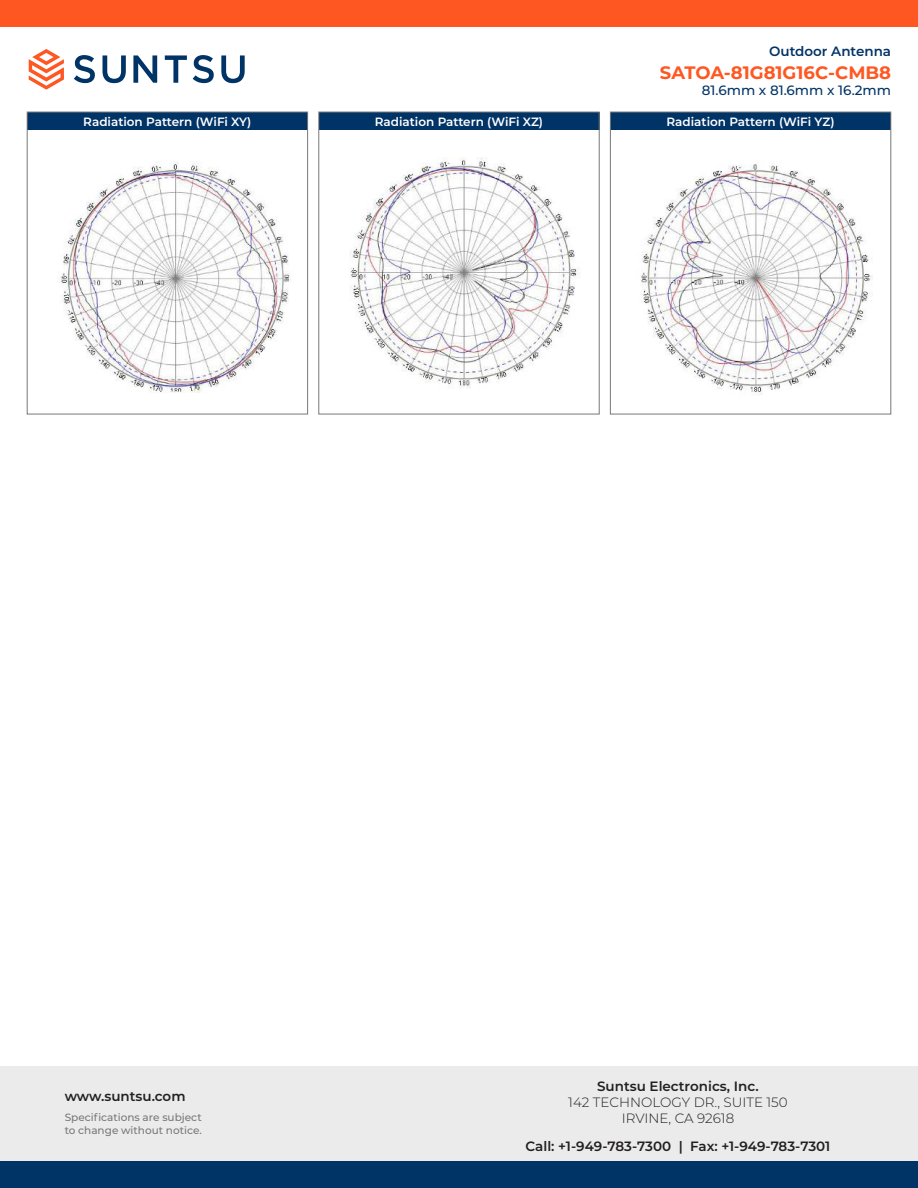
<style>
.page{position:relative;width:918px;height:1188px;background:#fff}
.page>*{position:absolute;margin:0;border:0;box-sizing:border-box;transform-origin:0 0}
.t1{font:700 18px "Montserrat";color:#ff5722}
.t2{font:600 13.5px "Montserrat";color:#221f1f}
.t3{font:300 13.5px/16.2px "Montserrat";color:#221f1f;text-align:center}
.t4{font:500 13.5px "Montserrat";color:#036}
.t5{font:600 13.5px "Montserrat";color:#036}
.t6{font:600 12px "Montserrat";color:#fff}
.t7{font:500 10.5px/12.6px "Montserrat";color:#787878}
</style>
<div class="page">
<div style="left:0;top:1066px;width:918px;height:122px;background:#ebebeb"></div>
<svg style="left:74px;top:55px;width:21px;height:28px"></svg>
<svg style="left:103px;top:55px;width:23px;height:28px"></svg>
<svg style="left:133px;top:55px;width:24px;height:28px"></svg>
<svg style="left:193px;top:55px;width:21px;height:28px"></svg>
<svg style="left:221px;top:55px;width:24px;height:28px"></svg>
<svg style="left:29px;top:49px;width:35px;height:41px"></svg>
<svg style="left:165px;top:55px;width:22px;height:28px"></svg>
<div style="left:0;top:0;width:918px;height:27px;background:#ff5722"></div>
<div style="left:0;top:1161px;width:918px;height:27px;background:#036"></div>
<div style="left:27px;top:112px;width:281px;height:18px;background:#036"></div>
<div style="left:319px;top:112px;width:280px;height:18px;background:#036"></div>
<div style="left:610px;top:112px;width:281px;height:18px;background:#036"></div>
<div style="left:27px;top:112px;width:281px;height:302px;border:1px solid #787878"></div>
<div style="left:610px;top:112px;width:281px;height:302px;border:1px solid #787878"></div>
<img style="left:60px;top:162px;width:230px;height:231px">
<img style="left:350px;top:157px;width:228px;height:232px">
<img style="left:641px;top:164px;width:232px;height:231px">
<p class="t5" style="left:769px;top:45px;width:124px">Outdoor Antenna</p>
<p class="t4" style="left:702px;top:85px;width:191px">81.6mm x 81.6mm x 16.2mm</p>
<h1 class="t1" style="left:660px;top:62px;width:233px">SATOA-81G81G16C-CMB8</h1>
<p class="t6" style="left:83px;top:116px;width:170px">Radiation Pattern (WiFi XY)</p>
<p class="t6" style="left:375px;top:116px;width:170px">Radiation Pattern (WiFi XZ)</p>
<p class="t6" style="left:667px;top:116px;width:170px">Radiation Pattern (WiFi YZ)</p>
<p class="t2" style="left:65px;top:1091px;width:122px">www.suntsu.com</p>
<p class="t7" style="left:65px;top:1112px;width:139px">Specifications are subject to change without notice.</p>
<p class="t2" style="left:597px;top:1080px;width:163px">Suntsu Electronics, Inc.</p>
<p class="t3" style="left:568px;top:1095px;width:221px">142 TECHNOLOGY DR., SUITE 150<br>IRVINE, CA 92618</p>
<p class="t2" style="left:526px;top:1140px;width:306px">Call: +1-949-783-7300 | Fax: +1-949-783-7301</p>
</div>
